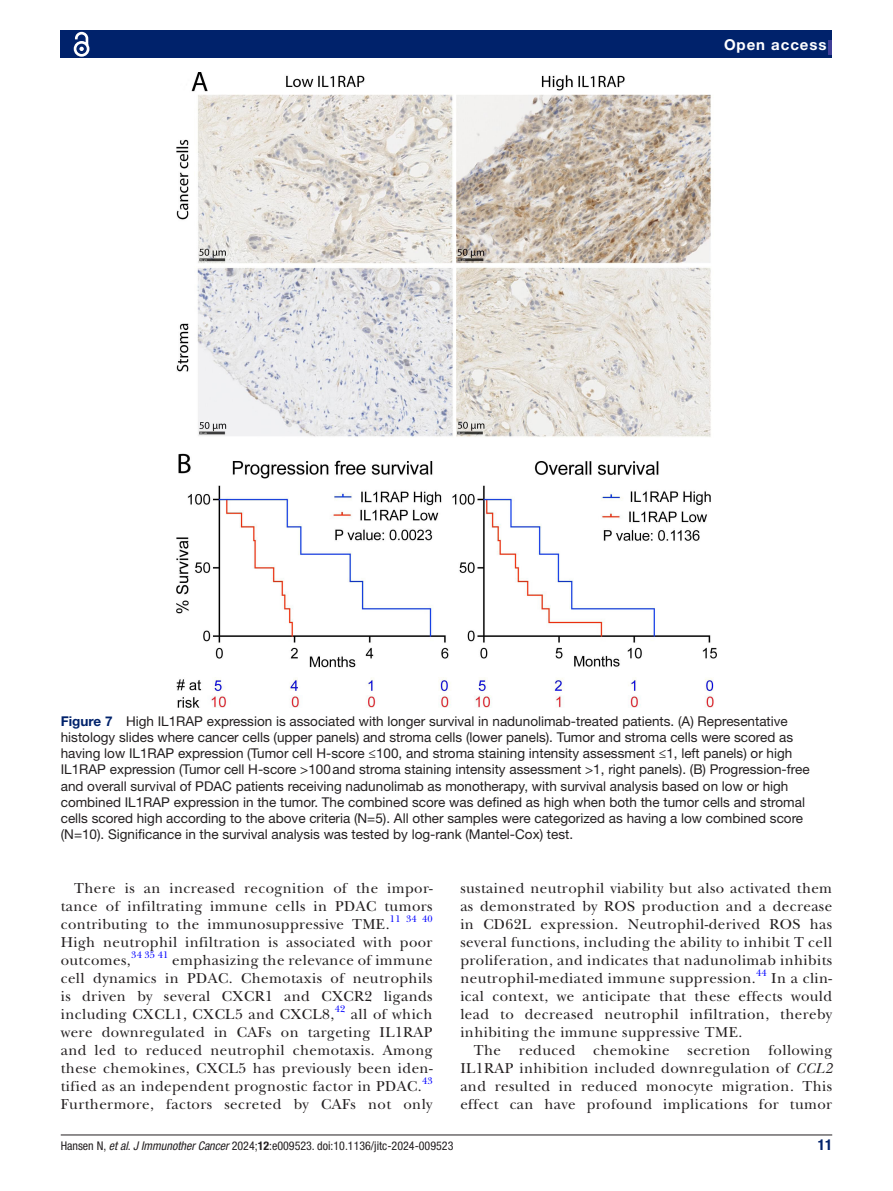
<style>
.page{position:relative;width:893px;height:1191px;background:#fff}
.page>*{position:absolute;margin:0;border:0;box-sizing:border-box;transform-origin:0 0}
.t1{font:15px/18px "New Baskerville";letter-spacing:.025em;color:#231f20;text-align:justify}
.t2{font:700 15px "Helvetica Neue LT Std";letter-spacing:.065em;color:#fff}
.t3{font:700 condensed 15px "Helvetica Neue LT Std";color:#00226b}
.t4{font:13.5px/16.2px "Helvetica Neue LT Std";color:#231f20}
.t5{font:condensed 12px "Helvetica Neue LT Std";color:#231f20}
.t6{font:9.9px "New Baskerville";letter-spacing:.025em;color:#00f}
.s1{font-weight:700;color:#00226b}
.s2{font-style:italic}
.s3{font-weight:700}
</style>
<div class="page">
<hr style="left:61px;top:1134px;width:771px;height:1px;background:#231f20">
<div style="left:61px;top:31px;width:771px;height:27px;background:#00226b"></div>
<hr style="left:828px;top:40px;width:4px;height:15px;background:#414099">
<svg style="left:73px;top:31px;width:17px;height:26px"></svg>
<img style="left:176px;top:73px;width:540px;height:635px">
<p class="t2" style="left:724px;top:35px;width:104px">Open access</p>
<p class="t4" style="left:61px;top:712px;width:750px"><span class="s1">Figure 7</span> High IL1RAP expression is associated with longer survival in nadunolimab-treated patients. (A) Representative histology slides where cancer cells (upper panels) and stroma cells (lower panels). Tumor and stroma cells were scored as having low IL1RAP expression (Tumor cell H-score ≤100, and stroma staining intensity assessment ≤1, left panels) or high IL1RAP expression (Tumor cell H-score &gt;100and stroma staining intensity assessment &gt;1, right panels). (B) Progression-free and overall survival of PDAC patients receiving nadunolimab as monotherapy, with survival analysis based on low or high combined IL1RAP expression in the tumor. The combined score was defined as high when both the tumor cells and stromal cells scored high according to the above criteria (N=5). All other samples were categorized as having a low combined score (N=10). Significance in the survival analysis was tested by log-rank (Mantel-Cox) test.</p>
<p class="t1" style="left:61px;top:878px;width:373px;text-indent:13px">There is an increased recognition of the impor&shy;tance of infiltrating immune cells in PDAC tumors contributing to the immunosuppressive TME.</p>
<p class="t6" style="left:390px;top:913px;width:44px">11 34 40</p>
<p class="t1" style="left:61px;top:933px;width:373px">High neutrophil infiltration is associated with poor outcomes,</p>
<p class="t6" style="left:131px;top:949px;width:39px">34 35 41</p>
<p class="t1" style="left:61px;top:951px;width:373px;text-indent:111px">emphasizing the relevance of immune cell dynamics in PDAC. Chemotaxis of neutrophils is driven by several CXCR1 and CXCR2 ligands including CXCL1, CXCL5 and CXCL8,<sup>42</sup> all of which were downregulated in CAFs on targeting IL1RAP and led to reduced neutrophil chemotaxis. Among these chemokines, CXCL5 has previously been iden&shy;tified as an independent prognostic factor in PDAC.</p>
<p class="t6" style="left:422px;top:1075px;width:12px">43</p>
<p class="t1" style="left:61px;top:1095px;width:373px">Furthermore, factors secreted by CAFs not only</p>
<p class="t1" style="left:460px;top:878px;width:373px">sustained neutrophil viability but also activated them as demonstrated by ROS production and a decrease in CD62L expression. Neutrophil-derived ROS has several functions, including the ability to inhibit T cell proliferation, and indicates that nadunolimab inhibits neutrophil-mediated immune suppression.</p>
<p class="t6" style="left:756px;top:967px;width:12px">44</p>
<p class="t1" style="left:460px;top:969px;width:373px;text-indent:311px">In a clin&shy;ical context, we anticipate that these effects would lead to decreased neutrophil infiltration, thereby inhibiting the immune suppressive TME.</p>
<p class="t1" style="left:460px;top:1041px;width:373px;text-indent:14px">The reduced chemokine secretion following IL1RAP inhibition included downregulation of <span class="s2">CCL2 </span>and resulted in reduced monocyte migration. This effect can have profound implications for tumor</p>
<p class="t5" style="left:61px;top:1138px;width:394px">Hansen N, <span class="s2">et al</span>. <span class="s2">J Immunother Cancer</span> 2024;<span class="s3">12</span>:e009523. doi:10.1136/jitc-2024-009523</p>
<p class="t3" style="left:818px;top:1135px;width:16px">11</p>
</div>
